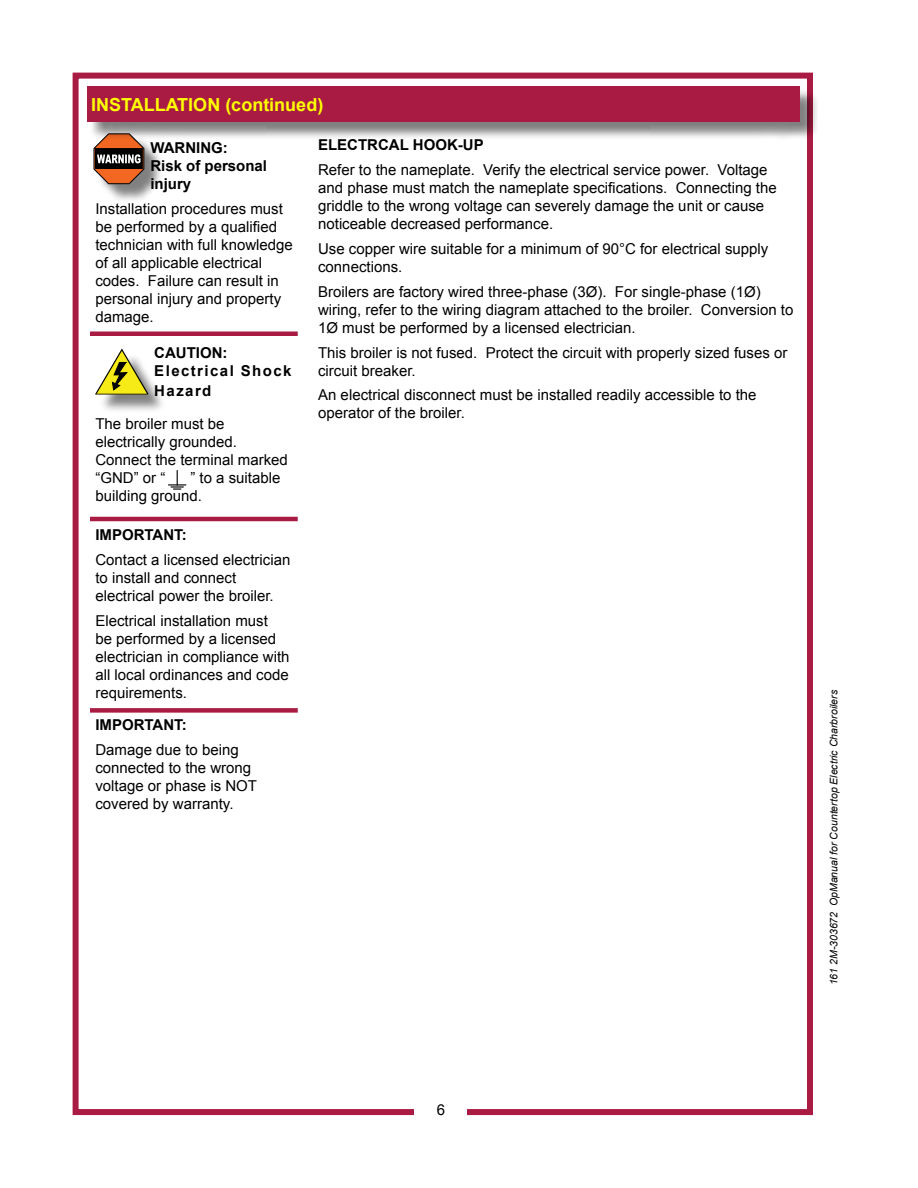
<style>
.page{position:relative;width:918px;height:1188px;background:#fff}
.page>*{position:absolute;margin:0;border:0;box-sizing:border-box;transform-origin:0 0}
.t1{font:700 18px "Arial";color:#ff0}
.t2{font:15px/18px "Arial";color:#000}
.t3{font:700 15px/18px "Arial";color:#000}
.t4{font:700 15px/18px "Arial";letter-spacing:.095em;color:#000}
.t5{font:italic 10.5px "Arial";color:#000}
</style>
<div class="page">
<div style="left:73px;top:73px;width:740px;height:1042px;border:6px solid #a91b43"></div>
<div style="left:414px;top:1100px;width:53px;height:21px;background:#fff"></div>
<div style="left:96px;top:136px;width:67px;height:67px;background:#000;opacity:.5"></div>
<svg style="left:93px;top:141px;width:51px;height:43px;background:#8d5b42"></svg>
<div style="left:89px;top:88px;width:729px;height:53px;background:#000;opacity:.5"></div>
<div style="left:87px;top:86px;width:713px;height:36px;background:#a91b43"></div>
<div style="left:98px;top:352px;width:68px;height:61px;background:#000;opacity:.5"></div>
<svg style="left:95px;top:349px;width:53px;height:46px"></svg>
<svg style="left:169px;top:471px;width:17px;height:19px"></svg>
<hr style="left:90px;top:332px;width:208px;height:4px;background:#a91b43">
<hr style="left:90px;top:517px;width:208px;height:4px;background:#a91b43">
<div style="left:90px;top:708px;width:208px;height:5px;background:#a91b43"></div>
<p class="t1" style="left:91px;top:92px;width:234px">INSTALLATION (continued)</p>
<p class="t3" style="left:318px;top:136px;width:167px">ELECTRCAL HOOK-UP</p>
<p class="t2" style="left:318px;top:161px;width:460px">Refer to the nameplate. Verify the electrical service power. Voltage and phase must match the nameplate specifications. Connecting the griddle to the wrong voltage can severely damage the unit or cause noticeable decreased performance.</p>
<p class="t2" style="left:318px;top:240px;width:452px">Use copper wire suitable for a minimum of 90°C for electrical supply connections.</p>
<p class="t2" style="left:318px;top:283px;width:477px">Broilers are factory wired three-phase (3Ø). For single-phase (1Ø) wiring, refer to the wiring diagram attached to the broiler. Conversion to<br>1Ø must be performed by a licensed electrician.</p>
<p class="t2" style="left:318px;top:344px;width:471px">This broiler is not fused. Protect the circuit with properly sized fuses or circuit breaker.</p>
<p class="t2" style="left:318px;top:386px;width:440px">An electrical disconnect must be installed readily accessible to the operator of the broiler.</p>
<p class="t3" style="left:150px;top:139px;width:118px">WARNING:<br>Risk of personal injury</p>
<p class="t2" style="left:95px;top:200px;width:199px">Installation procedures must be performed by a qualified technician with full knowledge of all applicable electrical codes. Failure can result in personal injury and property damage.</p>
<p class="t4" style="left:154px;top:344px;width:139px">CAUTION:<br>Electrical Shock</p>
<p class="t3" style="left:154px;top:382px;width:59px">Hazard</p>
<p class="t2" style="left:95px;top:415px;width:194px">The broiler must be electrically grounded.<br>Connect the terminal marked “GND” or “</p>
<p class="t2" style="left:95px;top:469px;width:187px;text-indent:95px">” to a suitable building ground.</p>
<p class="t3" style="left:95px;top:527px;width:93px">IMPORTANT:</p>
<p class="t2" style="left:95px;top:551px;width:197px">Contact a licensed electrician to install and connect electrical power the broiler.</p>
<p class="t2" style="left:95px;top:612px;width:196px">Electrical installation must<br>be performed by a licensed electrician in compliance with all local ordinances and code requirements.</p>
<p class="t3" style="left:95px;top:716px;width:93px">IMPORTANT:</p>
<p class="t2" style="left:95px;top:740px;width:163px">Damage due to being connected to the wrong voltage or phase is NOT covered by warranty.</p>
<p class="t5" style="left:827px;top:985px;width:297px;rotate:-90deg">161 2M-303672 OpManual for Countertop Electric Charbroilers</p>
<p class="t2" style="left:437px;top:1101px;width:10px">6</p>
</div>
